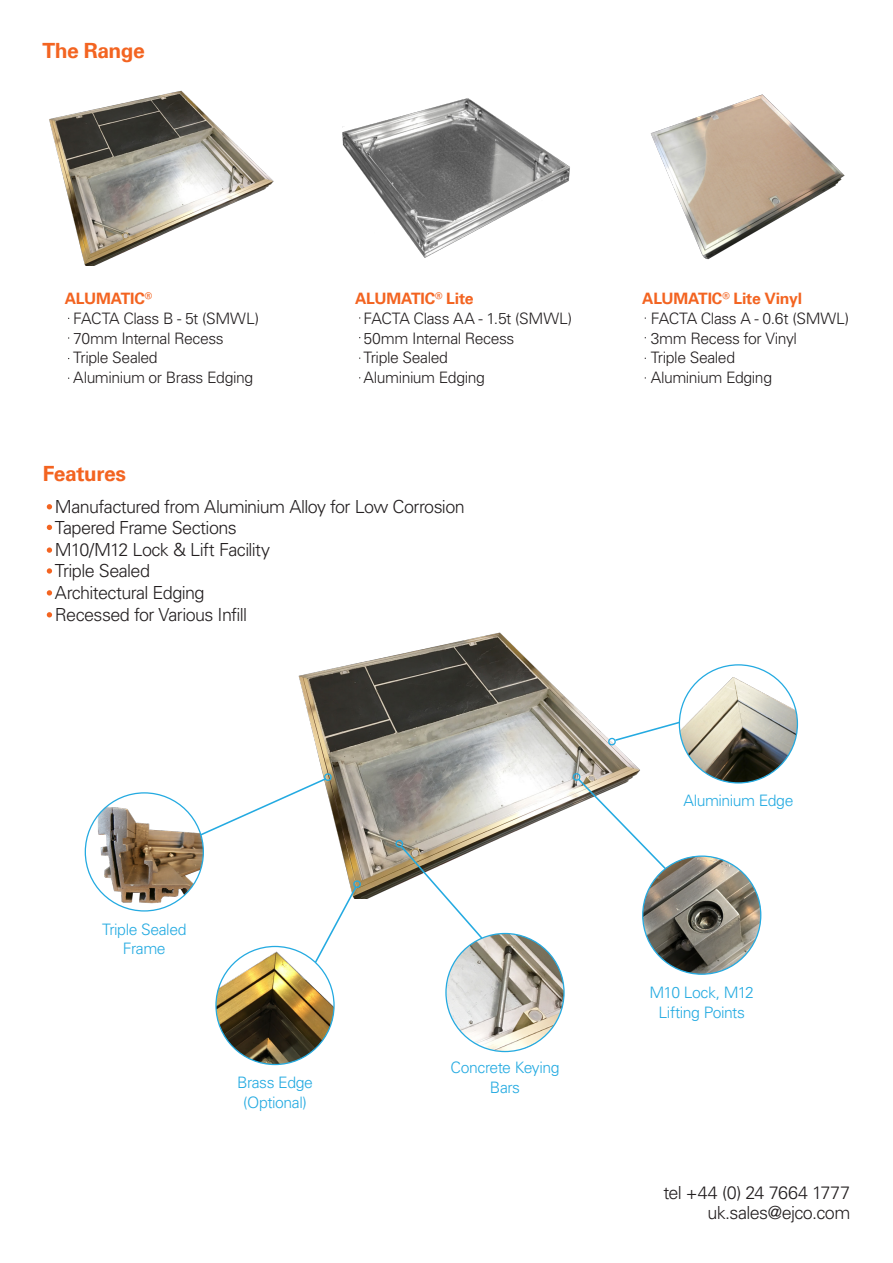
<style>
.page{position:relative;width:893px;height:1263px;background:#fff}
.page>*{position:absolute;margin:0;border:0;box-sizing:border-box;transform-origin:0 0}
.t1{font:700 21px "Univers";letter-spacing:-.02em;color:#f36421}
.Body_Text_-_Light_9p{font:300 18px "Univers";letter-spacing:-.035em;color:#231f20}
.Table_Text_-_Light_9{font:300 15.75px "Univers";letter-spacing:-.025em;color:#231f20}
.Table_Text_-_Light_9-2{font:300 15.75px/19.6px "Univers";letter-spacing:-.025em;color:#24aae1;text-align:center}
.Table_Text_-_Light_9-3{font:700 15.75px "Univers";letter-spacing:-.015em;color:#f36421}
</style>
<div class="page">
<img style="left:298px;top:632px;width:352px;height:267px">
<svg style="left:399px;top:844px;width:87px;height:98px"></svg>
<img style="left:643px;top:856px;width:118px;height:118px;border-radius:59px">
<img style="left:679px;top:676px;width:118px;height:107px">
<img style="left:446px;top:933px;width:118px;height:118px;border-radius:59px">
<svg style="left:47px;top:504px;width:5px;height:5px"></svg>
<svg style="left:47px;top:525px;width:5px;height:5px"></svg>
<svg style="left:47px;top:547px;width:5px;height:6px"></svg>
<svg style="left:47px;top:568px;width:5px;height:6px"></svg>
<svg style="left:47px;top:590px;width:5px;height:5px"></svg>
<svg style="left:47px;top:612px;width:5px;height:5px"></svg>
<div style="left:395px;top:839px;width:8px;height:9px;border:1px solid #24aae1;border-radius:3px"></div>
<svg style="left:571px;top:772px;width:98px;height:100px"></svg>
<svg style="left:607px;top:720px;width:75px;height:26px"></svg>
<img style="left:49px;top:90px;width:225px;height:175px">
<img style="left:342px;top:98px;width:228px;height:160px">
<img style="left:650px;top:94px;width:195px;height:166px">
<svg style="left:313px;top:884px;width:45px;height:80px"></svg>
<img style="left:216px;top:946px;width:118px;height:118px;border-radius:59px">
<div style="left:353px;top:880px;width:8px;height:8px;border:1px solid #24aae1;border-radius:50%"></div>
<img style="left:98px;top:805px;width:105px;height:99px">
<svg style="left:197px;top:772px;width:136px;height:65px"></svg>
<p class="t1" style="left:43px;top:38px;width:104px">The Range</p>
<p class="Table_Text_-_Light_9-3" style="left:65px;top:289px;width:89px">ALUMATIC<sup>®</sup></p>
<p class="Table_Text_-_Light_9" style="left:73px;top:309px;width:187px">FACTA Class B - 5t (SMWL)</p>
<p class="Table_Text_-_Light_9" style="left:73px;top:329px;width:152px">70mm Internal Recess</p>
<p class="Table_Text_-_Light_9" style="left:73px;top:348px;width:86px">Triple Sealed</p>
<p class="Table_Text_-_Light_9" style="left:73px;top:368px;width:181px">Aluminium or Brass Edging</p>
<p class="t1" style="left:43px;top:461px;width:85px">Features</p>
<p class="Table_Text_-_Light_9-3" style="left:355px;top:289px;width:120px">ALUMATIC<sup>®</sup> Lite</p>
<p class="Table_Text_-_Light_9" style="left:364px;top:309px;width:210px">FACTA Class AA - 1.5t (SMWL)</p>
<p class="Table_Text_-_Light_9" style="left:364px;top:329px;width:152px">50mm Internal Recess</p>
<p class="Table_Text_-_Light_9" style="left:364px;top:348px;width:86px">Triple Sealed</p>
<p class="Table_Text_-_Light_9" style="left:364px;top:368px;width:123px">Aluminium Edging</p>
<p class="Body_Text_-_Light_9p" style="left:55px;top:495px;width:411px">Manufactured from Aluminium Alloy for Low Corrosion</p>
<p class="Body_Text_-_Light_9p" style="left:55px;top:517px;width:183px">Tapered Frame Sections</p>
<p class="Body_Text_-_Light_9p" style="left:55px;top:539px;width:217px">M10/M12 Lock &amp; Lift Facility</p>
<p class="Body_Text_-_Light_9p" style="left:55px;top:560px;width:97px">Triple Sealed</p>
<p class="Body_Text_-_Light_9p" style="left:55px;top:582px;width:151px">Architectural Edging</p>
<p class="Body_Text_-_Light_9p" style="left:55px;top:603px;width:194px">Recessed for Various Infill</p>
<p class="Table_Text_-_Light_9-2" style="left:102px;top:919px;width:86px">Triple Sealed<br>Frame</p>
<p class="Table_Text_-_Light_9-2" style="left:237px;top:1073px;width:78px">Brass Edge</p>
<p class="Table_Text_-_Light_9-2" style="left:243px;top:1092px;width:65px">(Optional)</p>
<p class="Table_Text_-_Light_9-2" style="left:450px;top:1058px;width:111px">Concrete Keying<br>Bars</p>
<p class="Table_Text_-_Light_9-3" style="left:642px;top:289px;width:161px">ALUMATIC<sup>®</sup> Lite Vinyl</p>
<p class="Table_Text_-_Light_9" style="left:651px;top:309px;width:200px">FACTA Class A - 0.6t (SMWL)</p>
<p class="Table_Text_-_Light_9" style="left:651px;top:329px;width:148px">3mm Recess for Vinyl</p>
<p class="Table_Text_-_Light_9" style="left:651px;top:348px;width:86px">Triple Sealed</p>
<p class="Table_Text_-_Light_9" style="left:651px;top:368px;width:123px">Aluminium Edging</p>
<p class="Table_Text_-_Light_9-2" style="left:683px;top:791px;width:112px">Aluminium Edge</p>
<p class="Table_Text_-_Light_9-2" style="left:650px;top:982px;width:106px">M10 Lock, M12<br>Lifting Points</p>
<p class="Body_Text_-_Light_9p" style="left:663px;top:1182px;width:188px">tel +44 (0) 24 7664 1777</p>
<p class="Body_Text_-_Light_9p" style="left:707px;top:1201px;width:145px">uk.sales@ejco.com</p>
</div>
